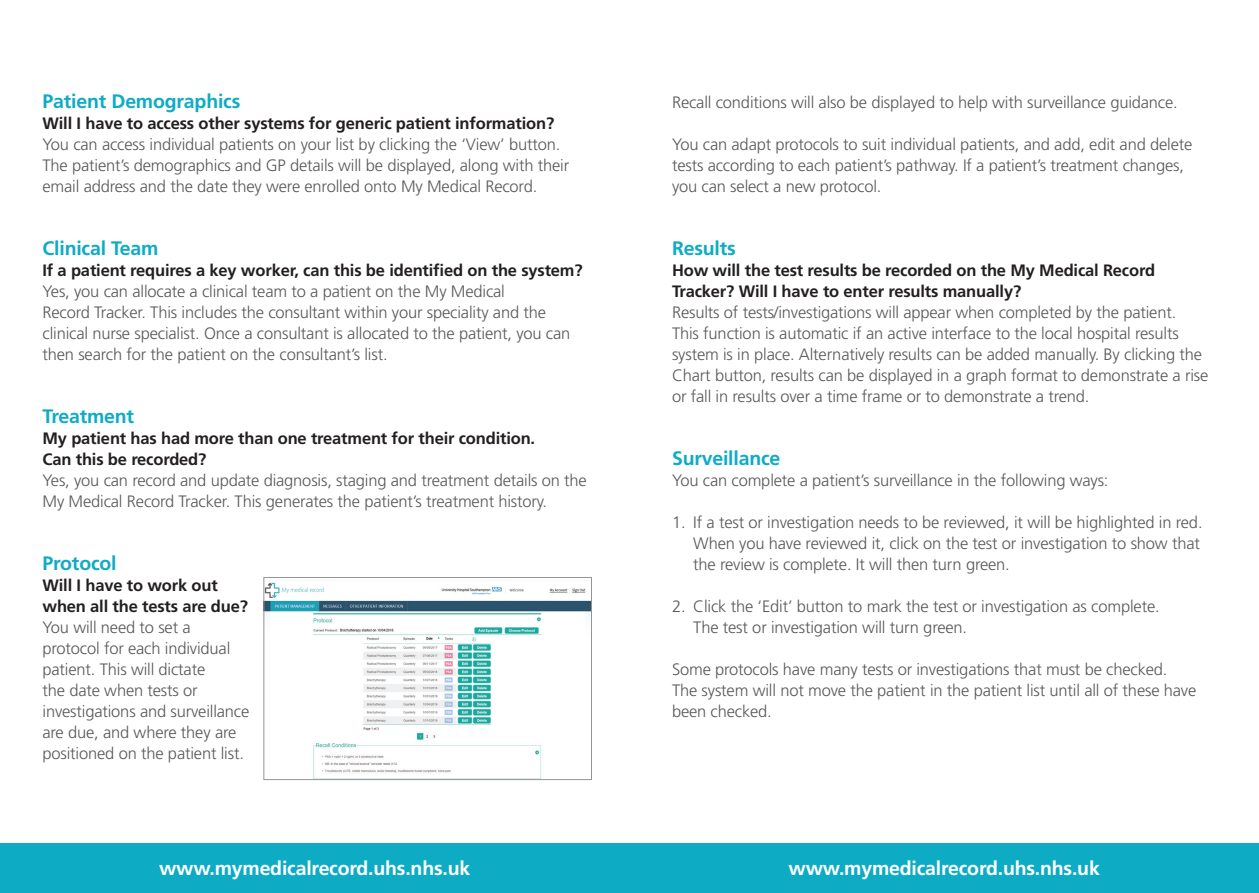
<style>
.page{position:relative;width:1259px;height:893px;background:#fff}
.page>*{position:absolute;margin:0;border:0;box-sizing:border-box;transform-origin:0 0}
.Body_text{font:700 19.5px "Frutiger";letter-spacing:-.01em;color:#0eacc4}
.Body_text-2{font:700 19.5px "Frutiger";letter-spacing:-.01em;color:#fff}
.Body_text-3{font:300 16.5px/21px "Frutiger";letter-spacing:-.01em;color:#57585a}
.Body_text-4{font:700 16.5px/21px "Frutiger";letter-spacing:-.01em;color:#231f20}
</style>
<div class="page">
<div style="left:0;top:843px;width:1259px;height:50px;background:#0eacc4"></div>
<img style="left:265px;top:582px;width:325px;height:196px">
<div style="left:263px;top:577px;width:329px;height:203px;border:1px solid #939598"></div>
<p class="Body_text" style="left:43px;top:90px;width:199px">Patient Demographics</p>
<p class="Body_text-4" style="left:43px;top:113px;width:513px">Will I have to access other systems for generic patient information?</p>
<p class="Body_text-3" style="left:43px;top:134px;width:528px">You can access individual patients on your list by clicking the ‘View’ button.<br>The patient’s demographics and GP details will be displayed, along with their email address and the date they were enrolled onto My Medical Record.</p>
<p class="Body_text" style="left:43px;top:237px;width:117px">Clinical Team</p>
<p class="Body_text-4" style="left:43px;top:260px;width:542px">If a patient requires a key worker, can this be identified on the system?</p>
<p class="Body_text-3" style="left:43px;top:281px;width:464px">Yes, you can allocate a clinical team to a patient on the My Medical</p>
<p class="Body_text-3" style="left:43px;top:302px;width:529px">Record Tracker. This includes the consultant within your speciality and the clinical nurse specialist. Once a consultant is allocated to the patient, you can then search for the patient on the consultant’s list.</p>
<p class="Body_text" style="left:43px;top:405px;width:93px">Treatment</p>
<p class="Body_text-4" style="left:43px;top:428px;width:494px">My patient has had more than one treatment for their condition.</p>
<p class="Body_text-4" style="left:43px;top:449px;width:165px">Can this be recorded?</p>
<p class="Body_text-3" style="left:43px;top:470px;width:546px">Yes, you can record and update diagnosis, staging and treatment details on the<br>My Medical Record Tracker. This generates the patient’s treatment history.</p>
<p class="Body_text" style="left:43px;top:552px;width:76px">Protocol</p>
<p class="Body_text-4" style="left:43px;top:575px;width:207px">Will I have to work out when all the tests are due?</p>
<p class="Body_text-3" style="left:43px;top:617px;width:208px">You will need to set a protocol for each individual patient. This will dictate<br>the date when tests or investigations and surveillance are due, and where they are positioned on the patient list.</p>
<p class="Body_text-3" style="left:672px;top:92px;width:507px">Recall conditions will also be displayed to help with surveillance guidance.</p>
<p class="Body_text-3" style="left:672px;top:134px;width:522px">You can adapt protocols to suit individual patients, and add, edit and delete tests according to each patient’s pathway. If a patient’s treatment changes,</p>
<p class="Body_text-3" style="left:672px;top:176px;width:211px">you can select a new protocol.</p>
<p class="Body_text" style="left:672px;top:237px;width:65px">Results</p>
<p class="Body_text-4" style="left:672px;top:260px;width:484px">How will the test results be recorded on the My Medical Record<br>Tracker? Will I have to enter results manually?</p>
<p class="Body_text-3" style="left:672px;top:302px;width:506px">Results of tests/investigations will appear when completed by the patient.</p>
<p class="Body_text-3" style="left:672px;top:323px;width:538px">This function is automatic if an active interface to the local hospital results system is in place. Alternatively results can be added manually. By clicking the Chart button, results can be displayed in a graph format to demonstrate a rise or fall in results over a time frame or to demonstrate a trend.</p>
<p class="Body_text" style="left:672px;top:447px;width:110px">Surveillance</p>
<p class="Body_text-3" style="left:672px;top:470px;width:438px">You can complete a patient’s surveillance in the following ways:</p>
<p class="Body_text-3" style="left:693px;top:512px;width:511px;text-indent:-21px">1. If a test or investigation needs to be reviewed, it will be highlighted in red.<br>When you have reviewed it, click on the test or investigation to show that the review is complete. It will then turn green.</p>
<p class="Body_text-3" style="left:672px;top:596px;width:489px">2. Click the ‘Edit’ button to mark the test or investigation as complete.</p>
<p class="Body_text-3" style="left:693px;top:617px;width:275px">The test or investigation will turn green.</p>
<p class="Body_text-3" style="left:672px;top:659px;width:497px">Some protocols have many tests or investigations that must be checked.</p>
<p class="Body_text-3" style="left:672px;top:680px;width:526px">The system will not move the patient in the patient list until all of these have been checked.</p>
<p class="Body_text-2" style="left:159px;top:856px;width:313px">www.mymedicalrecord.uhs.nhs.uk</p>
<p class="Body_text-2" style="left:788px;top:856px;width:313px">www.mymedicalrecord.uhs.nhs.uk</p>
</div>
